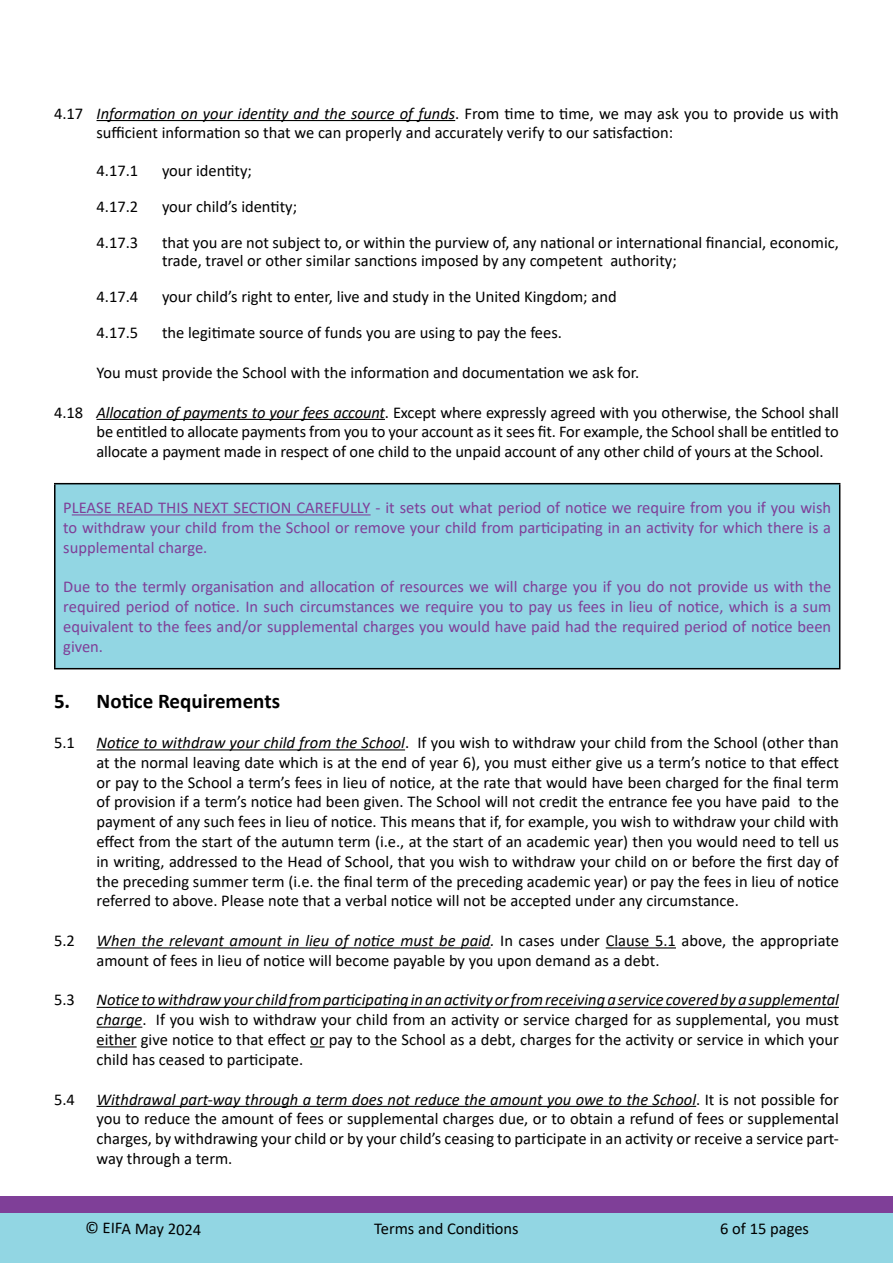
<style>
.page{position:relative;width:893px;height:1263px;background:#fff}
.page>*{position:absolute;margin:0;border:0;box-sizing:border-box;transform-origin:0 0}
.t1{font:700 21px "Calibri";color:#000}
.t2{font:16.5px/19.8px "Calibri";color:#000;text-align:justify}
.t3{font:16.5px/19.8px "Calibri";color:#7f3f98;text-align:justify}
.s1{font-style:italic}
</style>
<div class="page">
<div style="left:0;top:1213px;width:893px;height:50px;background:#92d6e3"></div>
<div style="left:0;top:1196px;width:893px;height:17px;background:#7f3f98"></div>
<hr style="left:97px;top:120px;width:358px;height:1px;background:#000">
<hr style="left:97px;top:419px;width:288px;height:1px;background:#000">
<hr style="left:97px;top:749px;width:308px;height:1px;background:#000">
<hr style="left:97px;top:947px;width:393px;height:1px;background:#000">
<hr style="left:606px;top:947px;width:70px;height:1px;background:#000">
<hr style="left:97px;top:1007px;width:742px;height:1px;background:#000">
<hr style="left:97px;top:1026px;width:45px;height:2px;background:#000">
<hr style="left:97px;top:1046px;width:40px;height:1px;background:#000">
<svg style="left:310px;top:1046px;width:15px;height:1px"></svg>
<hr style="left:97px;top:1106px;width:599px;height:1px;background:#000">
<div style="left:55px;top:484px;width:785px;height:185px;background:#92d6e3"></div>
<hr style="left:54px;top:483px;width:786px;height:1px;background:#000">
<hr style="left:54px;top:484px;width:2px;height:184px;background:#000">
<hr style="left:839px;top:484px;width:1px;height:184px;background:#000">
<hr style="left:54px;top:668px;width:786px;height:1px;background:#000">
<hr style="left:72px;top:514px;width:299px;height:1px;background:#7f3f98">
<p class="t2" style="left:97px;top:103px;width:744px;text-indent:-43px">4.17 <span class="s1">Information on your identity and the source of funds</span>. From time to time, we may ask you to provide us with sufficient information so that we can properly and accurately verify to our satisfaction:</p>
<p class="t2" style="left:97px;top:160px;width:43px">4.17.1</p>
<p class="t2" style="left:162px;top:160px;width:91px">your identity;</p>
<p class="t2" style="left:97px;top:196px;width:43px">4.17.2</p>
<p class="t2" style="left:162px;top:196px;width:137px">your child’s identity;</p>
<p class="t2" style="left:97px;top:232px;width:43px">4.17.3</p>
<p class="t2" style="left:162px;top:233px;width:678px;line-height:18px">that you are not subject to, or within the purview of, any national or international financial, economic, trade, travel or other similar sanctions imposed by any competent authority;</p>
<p class="t2" style="left:97px;top:286px;width:43px">4.17.4</p>
<p class="t2" style="left:162px;top:286px;width:456px">your child’s right to enter, live and study in the United Kingdom; and</p>
<p class="t2" style="left:97px;top:322px;width:43px">4.17.5</p>
<p class="t2" style="left:162px;top:322px;width:401px">the legitimate source of funds you are using to pay the fees.</p>
<p class="t2" style="left:97px;top:362px;width:544px">You must provide the School with the information and documentation we ask for.</p>
<p class="t2" style="left:97px;top:402px;width:744px;text-indent:-43px">4.18 <span class="s1">Allocation of payments to your fees account</span>. Except where expressly agreed with you otherwise, the School shall be entitled to allocate payments from you to your account as it sees fit. For example, the School shall be entitled to allocate a payment made in respect of one child to the unpaid account of any other child of yours at the School.</p>
<p class="t3" style="left:63px;top:497px;width:769px">PLEASE READ THIS NEXT SECTION CAREFULLY - it sets out what period of notice we require from you if you wish to withdraw your child from the School or remove your child from participating in an activity for which there is a supplemental charge.</p>
<p class="t3" style="left:63px;top:576px;width:769px">Due to the termly organisation and allocation of resources we will charge you if you do not provide us with the required period of notice. In such circumstances we require you to pay us fees in lieu of notice, which is a sum equivalent to the fees and/or supplemental charges you would have paid had the required period of notice been given.</p>
<p class="t1" style="left:54px;top:687px;width:228px">5. Notice Requirements</p>
<p class="t2" style="left:54px;top:732px;width:22px">5.1</p>
<p class="t2" style="left:97px;top:732px;width:744px"><span class="s1">Notice to withdraw your child from the School</span>. If you wish to withdraw your child from the School (other than at the normal leaving date which is at the end of year 6), you must either give us a term’s notice to that effect or pay to the School a term’s fees in lieu of notice, at the rate that would have been charged for the final term of provision if a term’s notice had been given. The School will not credit the entrance fee you have paid to the payment of any such fees in lieu of notice. This means that if, for example, you wish to withdraw your child with effect from the start of the autumn term (i.e., at the start of an academic year) then you would need to tell us in writing, addressed to the Head of School, that you wish to withdraw your child on or before the first day of the preceding summer term (i.e. the final term of the preceding academic year) or pay the fees in lieu of notice referred to above. Please note that a verbal notice will not be accepted under any circumstance.</p>
<p class="t2" style="left:54px;top:930px;width:22px">5.2</p>
<p class="t2" style="left:97px;top:930px;width:744px"><span class="s1">When the relevant amount in lieu of notice must be paid.</span> In cases under Clause 5.1 above, the appropriate amount of fees in lieu of notice will become payable by you upon demand as a debt.</p>
<p class="t2" style="left:54px;top:990px;width:22px">5.3</p>
<p class="t2" style="left:97px;top:990px;width:744px"><span class="s1">Notice to withdraw your child from participating in an activity or from receiving a service covered by a supplemental charge</span>. If you wish to withdraw your child from an activity or service charged for as supplemental, you must either give notice to that effect or pay to the School as a debt, charges for the activity or service in which your child has ceased to participate.</p>
<p class="t2" style="left:54px;top:1089px;width:22px">5.4</p>
<p class="t2" style="left:97px;top:1089px;width:744px"><span class="s1">Withdrawal part-way through a term does not reduce the amount you owe to the School</span>. It is not possible for you to reduce the amount of fees or supplemental charges due, or to obtain a refund of fees or supplemental charges, by withdrawing your child or by your child’s ceasing to participate in an activity or receive a service part&shy;way through a term.</p>
<p class="t2" style="left:85px;top:1217px;width:118px;rotate:1deg">© EIFA May 2024</p>
<p class="t2" style="left:720px;top:1218px;width:90px">6 of 15 pages</p>
<p class="t2" style="left:374px;top:1218px;width:146px">Terms and Conditions</p>
</div>
